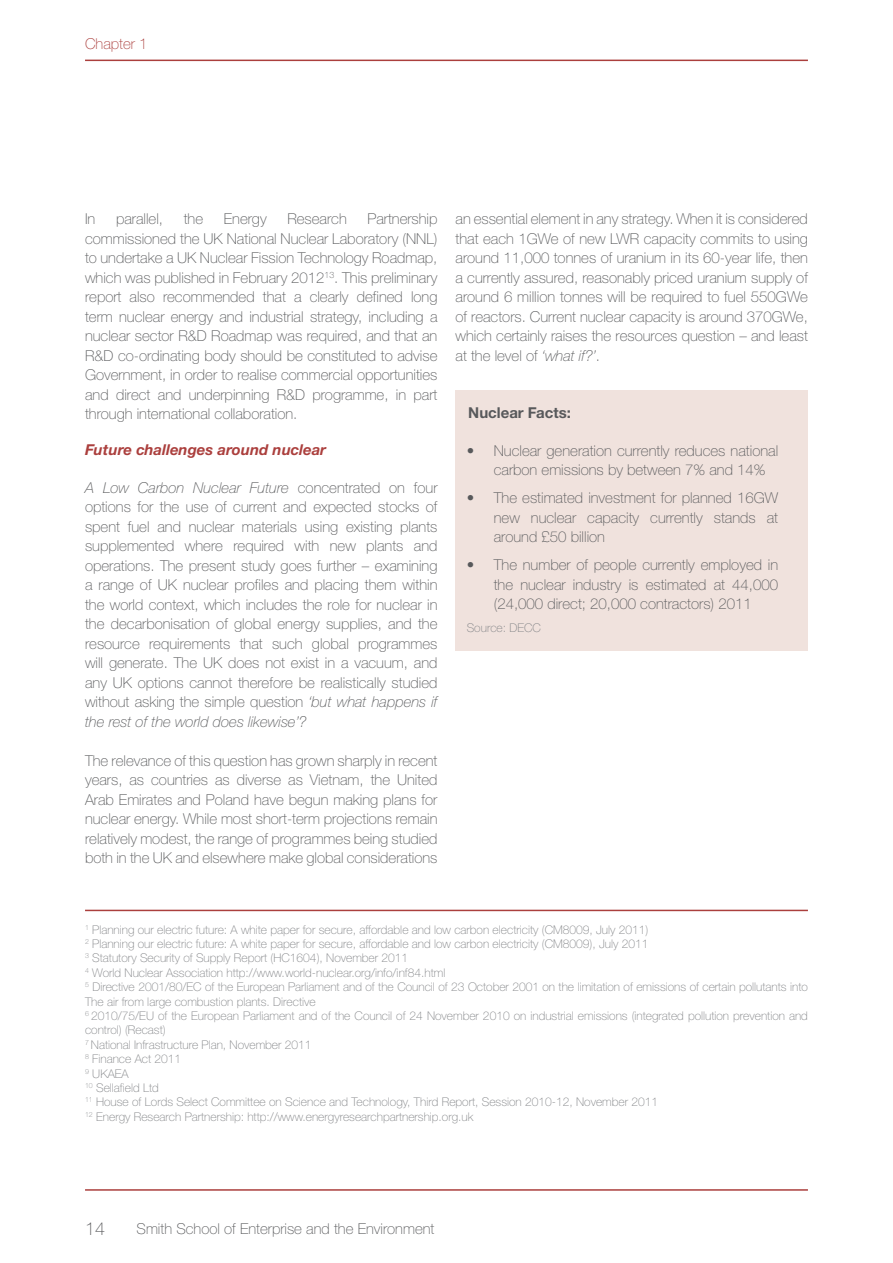
<style>
.page{position:relative;width:893px;height:1263px;background:#fff}
.page>*{position:absolute;margin:0;border:0;box-sizing:border-box;transform-origin:0 0}
.t1{font:100 18px "Helvetica Neue CE";color:#58595b}
.t2{font:100 15px/19.5px "Helvetica Neue CE";color:#58595b;text-align:justify}
.t3{font:italic 700 15px "Helvetica Neue CE";color:#ab3f3d}
.t4{font:700 15px "Helvetica Neue CE";color:#58595b}
.t5{font:100 15px "Helvetica Neue CE";color:#ab3f3d}
.t6{font:100 12px/14.4px "Helvetica Neue CE";color:#808285}
.s1{font-style:italic}
</style>
<div class="page">
<hr style="left:85px;top:1189px;width:723px;height:2px;background:#ab3f3d">
<hr style="left:85px;top:60px;width:723px;height:1px;background:#ab3f3d">
<hr style="left:85px;top:910px;width:723px;height:1px;background:#ab3f3d">
<div style="left:455px;top:390px;width:353px;height:260px;background:#f0e2dd"></div>
<p class="t5" style="left:85px;top:35px;width:64px">Chapter 1</p>
<p class="t2" style="left:85px;top:210px;width:354px;text-indent:282px">Partnership commissioned the UK National Nuclear Laboratory (NNL) to undertake a UK Nuclear Fission Technology Roadmap, which was published in February 2012<sup>13</sup>. This preliminary report also recommended that a clearly defined long term nuclear energy and industrial strategy, including a nuclear sector R&amp;D Roadmap was required, and that an R&amp;D co-ordinating body should be constituted to advise Government, in order to realise commercial opportunities and direct and underpinning R&amp;D programme, in part through international collaboration.</p>
<p class="t3" style="left:85px;top:441px;width:243px">Future challenges around nuclear</p>
<p class="t2" style="left:85px;top:478px;width:354px"><span class="s1">A Low Carbon Nuclear Future</span> concentrated on four options for the use of current and expected stocks of spent fuel and nuclear materials using existing plants supplemented where required with new plants and operations. The present study goes further – examining a range of UK nuclear profiles and placing them within the world context, which includes the role for nuclear in the decarbonisation of global energy supplies, and the resource requirements that such global programmes will generate. The UK does not exist in a vacuum, and any UK options cannot therefore be realistically studied without asking the simple question <span class="s1">‘but what happens if the rest of the world does likewise’?</span></p>
<p class="t2" style="left:85px;top:751px;width:354px">The relevance of this question has grown sharply in recent years, as countries as diverse as Vietnam, the United Arab Emirates and Poland have begun making plans for nuclear energy. While most short-term projections remain relatively modest, the range of programmes being studied both in the UK and elsewhere make global considerations</p>
<p class="t2" style="left:85px;top:210px;width:12px">In</p>
<p class="t2" style="left:116px;top:210px;width:49px">parallel,</p>
<p class="t2" style="left:184px;top:210px;width:21px">the</p>
<p class="t2" style="left:224px;top:210px;width:44px">Energy</p>
<p class="t2" style="left:287px;top:210px;width:61px">Research</p>
<p class="t2" style="left:455px;top:210px;width:354px">an essential element in any strategy. When it is considered that each 1GWe of new LWR capacity commits to using around 11,000 tonnes of uranium in its 60-year life, then a currently assured, reasonably priced uranium supply of around 6 million tonnes will be required to fuel 550GWe of reactors. Current nuclear capacity is around 370GWe, which certainly raises the resources question – and least at the level of <span class="s1">‘what if?’</span>.</p>
<p class="t4" style="left:468px;top:404px;width:104px">Nuclear Facts:</p>
<p class="t2" style="left:494px;top:441px;width:286px;text-indent:-27px">• Nuclear generation currently reduces national carbon emissions by between 7% and 14%</p>
<p class="t2" style="left:494px;top:489px;width:286px;text-indent:-27px">• The estimated investment for planned 16GW new nuclear capacity currently stands at around £50 billion</p>
<p class="t2" style="left:494px;top:556px;width:286px;text-indent:-27px">• The number of people currently employed in the nuclear industry is estimated at 44,000 (24,000 direct; 20,000 contractors) 2011</p>
<p class="t6" style="left:467px;top:621px;width:76px">Source: DECC</p>
<p class="t6" style="left:85px;top:922px;width:724px"><sup>1</sup> Planning our electric future: A white paper for secure, affordable and low carbon electricity (CM8009, July 2011)<br><sup>2</sup> Planning our electric future: A white paper for secure, affordable and low carbon electricity (CM8009), July 2011<br><sup>3</sup> Statutory Security of Supply Report (HC1604), November 2011<br><sup>4</sup> World Nuclear Association http://www.world-nuclear.org/info/inf84.html<br><sup>5</sup> Directive 2001/80/EC of the European Parliament and of the Council of 23 October 2001 on the limitation of emissions of certain pollutants into The air from large combustion plants. Directive<br><sup>6</sup> 2010/75/EU of the European Parliament and of the Council of 24 November 2010 on industrial emissions (integrated pollution prevention and control) (Recast)<br><sup>7</sup> National Infrastructure Plan, November 2011<br><sup>8</sup> Finance Act 2011<br><sup>9</sup> UKAEA<br><sup>10</sup> Sellafield Ltd<br><sup>11</sup> House of Lords Select Committee on Science and Technology, Third Report, Session 2010-12, November 2011<br><sup>12</sup> Energy Research Partnership: http://www.energyresearchpartnership.org.uk</p>
<p class="t1" style="left:85px;top:1218px;width:22px">14</p>
<p class="t2" style="left:137px;top:1219px;width:299px">Smith School of Enterprise and the Environment</p>
</div>
